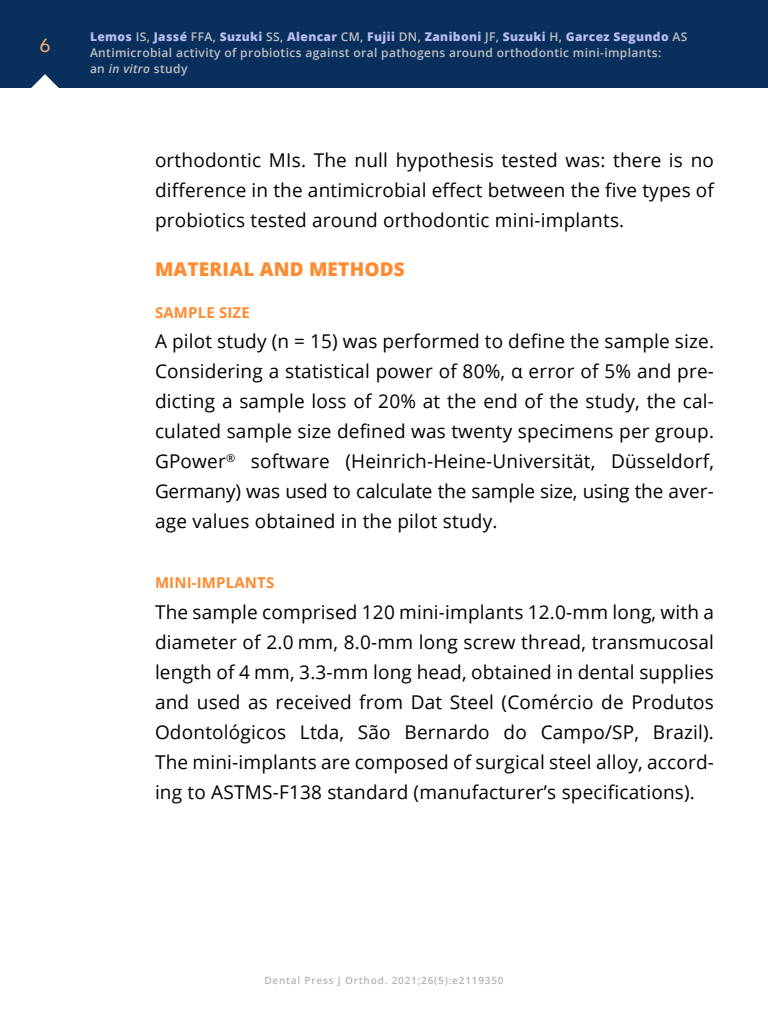
<style>
.page{position:relative;width:768px;height:1024px;background:#fff}
.page>*{position:absolute;margin:0;border:0;box-sizing:border-box;transform-origin:0 0}
.t1{font:19px/30.1px "Open Sans";letter-spacing:.01em;color:#000;text-align:justify}
.t2{font:800 19px "Open Sans";letter-spacing:.01em;color:#ff8b31}
.t3{font:500 18px "Semplicita Pro";color:#ffae6f}
.t4{font:700 15px "Open Sans";letter-spacing:.01em;color:#ff8b31}
.t5{font:600 12px/16px "Open Sans";letter-spacing:.03em;color:#c1c1c3}
.t6{font:600 10px "Open Sans";letter-spacing:.08em;color:#b3b3b3}
.s1{font-weight:800;color:#b9beef}
.s2{font-style:italic}
</style>
<div class="page">
<div style="left:0;top:0;width:768px;height:88px;background:#092f5c"></div>
<svg style="left:31px;top:74px;width:28px;height:14px"></svg>
<p class="t3" style="left:39px;top:33px;width:13px">6</p>
<p class="t5" style="left:90px;top:29px;width:599px"><span class="s1">Lemos</span> IS, <span class="s1">Jassé</span> FFA, <span class="s1">Suzuki</span> SS, <span class="s1">Alencar</span> CM, <span class="s1">Fujii</span> DN, <span class="s1">Zaniboni</span> JF, <span class="s1">Suzuki</span> H, <span class="s1">Garcez Segundo</span> AS<br>Antimicrobial activity of probiotics against oral pathogens around orthodontic mini-implants:<br>an <span class="s2">in vitro</span> study</p>
<p class="t1" style="left:155px;top:145px;width:561px">orthodontic MIs. The null hypothesis tested was: there is no difference in the antimicrobial effect between the five types of probiotics tested around orthodontic mini-implants.</p>
<p class="t2" style="left:155px;top:255px;width:251px">MATERIAL AND METHODS</p>
<p class="t4" style="left:155px;top:302px;width:96px">SAMPLE SIZE</p>
<p class="t1" style="left:155px;top:325px;width:561px">A pilot study (n = 15) was performed to define the sample size.<br>Considering a statistical power of 80%, α error of 5% and pre&shy;dicting a sample loss of 20% at the end of the study, the cal&shy;culated sample size defined was twenty specimens per group.<br>GPower<sup>®</sup> software (Heinrich-Heine-Universität, Düsseldorf, Germany) was used to calculate the sample size, using the aver&shy;age values obtained in the pilot study.</p>
<p class="t4" style="left:155px;top:572px;width:121px">MINI-IMPLANTS</p>
<p class="t1" style="left:155px;top:596px;width:561px">The sample comprised 120 mini-implants 12.0-mm long, with a diameter of 2.0 mm, 8.0-mm long screw thread, transmucosal length of 4 mm, 3.3-mm long head, obtained in dental supplies and used as received from Dat Steel (Comércio de Produtos Odontológicos Ltda, São Bernardo do Campo/SP, Brazil).<br>The mini-implants are composed of surgical steel alloy, accord&shy;ing to ASTMS-F138 standard (manufacturer’s specifications).</p>
<p class="t6" style="left:264px;top:974px;width:241px">Dental Press J Orthod. 2021;26(5):e2119350</p>
</div>
